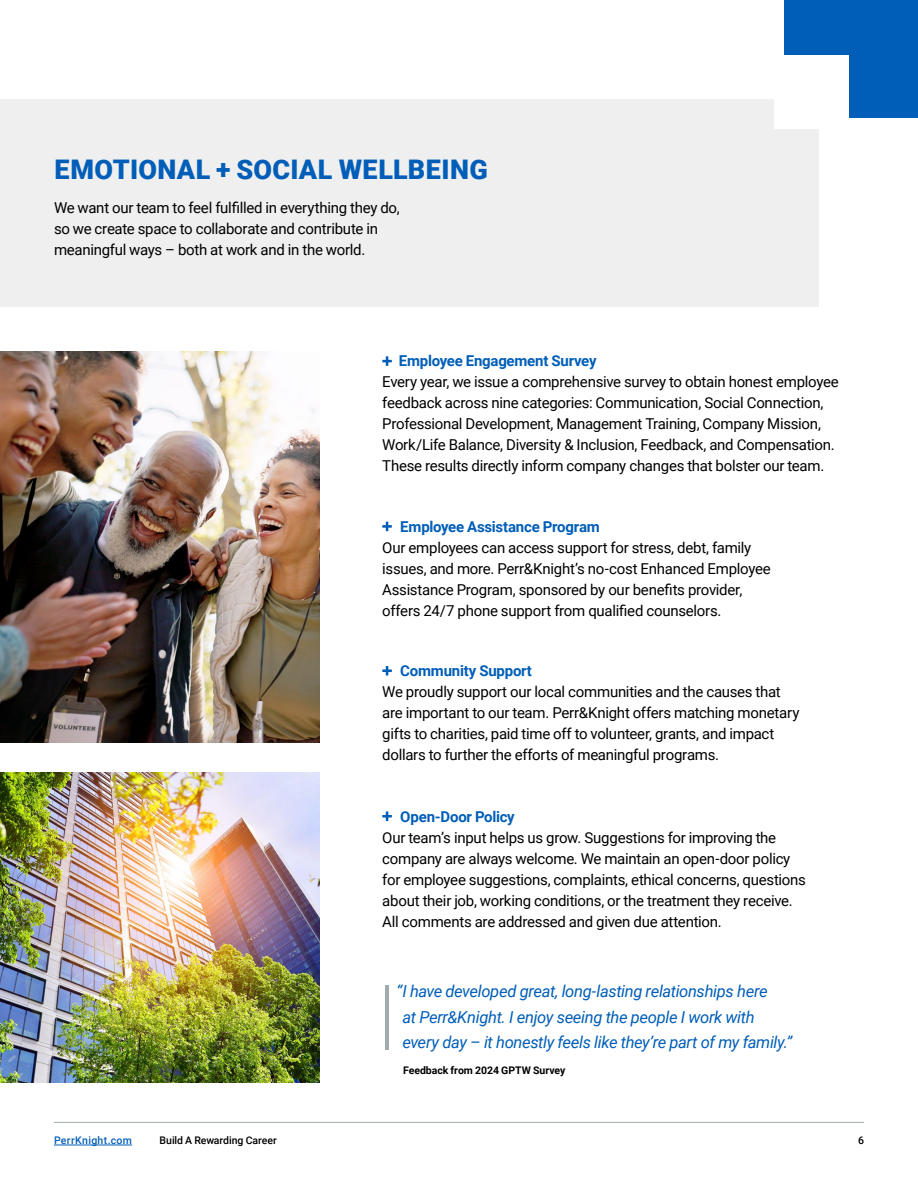
<style>
.page{position:relative;width:918px;height:1188px;background:#fff}
.page>*{position:absolute;margin:0;border:0;box-sizing:border-box;transform-origin:0 0}
.t1{font:900 27px "Roboto";letter-spacing:.015em;color:#005eb8}
.t2{font:italic 16.5px/25.5px "Roboto";letter-spacing:-.025em;color:#005eb8}
.t3{font:15px/21px "Roboto";letter-spacing:-.02em;color:#000}
.t4{font:700 15px "Roboto";letter-spacing:-.015em;color:#005eb8}
.t5{font:700 10.5px "Roboto";letter-spacing:-.005em;color:#000}
.t6{font:500 10.5px "Roboto";letter-spacing:-.005em;color:#000}
.t7{font:500 10.5px "Roboto";letter-spacing:.035em;color:#005eb8}
</style>
<div class="page">
<div style="left:0;top:99px;width:819px;height:207px;background:#efefef"></div>
<hr style="left:54px;top:1122px;width:810px;height:1px;background:#a2aaad">
<hr style="left:54px;top:1145px;width:78px;height:1px;background:#005eb8">
<svg style="left:382px;top:356px;width:10px;height:10px"></svg>
<svg style="left:382px;top:522px;width:10px;height:9px"></svg>
<svg style="left:382px;top:666px;width:10px;height:10px"></svg>
<svg style="left:382px;top:812px;width:10px;height:9px"></svg>
<hr style="left:385px;top:985px;width:3px;height:65px;background:#a2aaad">
<img style="left:0;top:351px;width:320px;height:391px">
<img style="left:0;top:772px;width:320px;height:311px">
<div style="left:784px;top:0;width:134px;height:117px;background:#005eb8"></div>
<div style="left:775px;top:56px;width:74px;height:73px;background:#fff"></div>
<h1 class="t1" style="left:54px;top:150px;width:435px">EMOTIONAL + SOCIAL WELLBEING</h1>
<p class="t3" style="left:54px;top:197px;width:347px">We want our team to feel fulfilled in everything they do, so we create space to collaborate and contribute in meaningful ways – both at work and in the world.</p>
<p class="t4" style="left:399px;top:351px;width:199px">Employee Engagement Survey</p>
<p class="t3" style="left:382px;top:371px;width:458px">Every year, we issue a comprehensive survey to obtain honest employee feedback across nine categories: Communication, Social Connection, Professional Development, Management Training, Company Mission, Work/Life Balance, Diversity &amp; Inclusion, Feedback, and Compensation.<br>These results directly inform company changes that bolster our team.</p>
<p class="t4" style="left:400px;top:516px;width:201px">Employee Assistance Program</p>
<p class="t3" style="left:382px;top:536px;width:390px">Our employees can access support for stress, debt, family issues, and more. Perr&amp;Knight’s no-cost Enhanced Employee Assistance Program, sponsored by our benefits provider, offers 24/7 phone support from qualified counselors.</p>
<p class="t4" style="left:400px;top:660px;width:133px">Community Support</p>
<p class="t3" style="left:382px;top:681px;width:419px">We proudly support our local communities and the causes that are important to our team. Perr&amp;Knight offers matching monetary gifts to charities, paid time off to volunteer, grants, and impact dollars to further the efforts of meaningful programs.</p>
<p class="t4" style="left:400px;top:806px;width:116px">Open-Door Policy</p>
<p class="t3" style="left:382px;top:826px;width:425px">Our team’s input helps us grow. Suggestions for improving the company are always welcome. We maintain an open-door policy for employee suggestions, complaints, ethical concerns, questions about their job, working conditions, or the treatment they receive.<br>All comments are addressed and given due attention.</p>
<p class="t2" style="left:402px;top:978px;width:392px;text-indent:-6px">“I have developed great, long-lasting relationships here<br>at Perr&amp;Knight. I enjoy seeing the people I work with every day – it honestly feels like they’re part of my family.”</p>
<p class="t5" style="left:403px;top:1063px;width:164px">Feedback from 2024 GPTW Survey</p>
<p class="t7" style="left:54px;top:1133px;width:80px">PerrKnight.com</p>
<p class="t6" style="left:160px;top:1133px;width:119px">Build A Rewarding Career</p>
<p class="t6" style="left:858px;top:1133px;width:7px">6</p>
</div>
